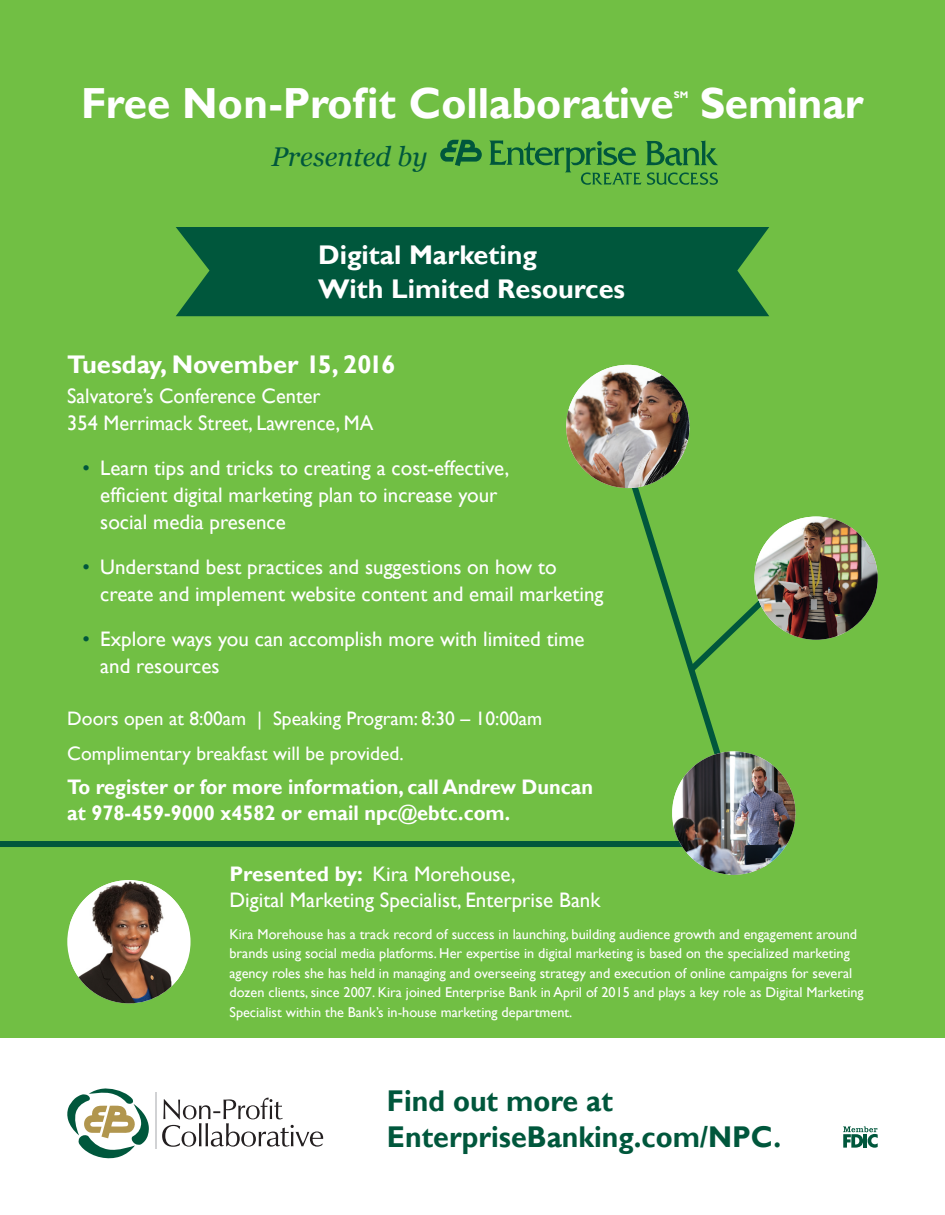
<style>
.page{position:relative;width:945px;height:1215px;background:#fff}
.page>*{position:absolute;margin:0;border:0;box-sizing:border-box;transform-origin:0 0}
.t1{font:700 43.5px "Gill Sans";color:#fff}
.t2{font:700 30px "Gill Sans";color:#00573c;scale:.95 1}
.t3{font:700 27px "Gill Sans";color:#fff}
.t4{font:italic 27px "Georgia";color:#00573c}
.t5{font:700 25.5px "Gill Sans";color:#fff}
.t6{font:21px "Gill Sans";color:#fff}
.t7{font:700 21px "Gill Sans";color:#fff;scale:.95 1}
.t8{font:19.5px "Gill Sans";color:#fff}
.t9{font:14.25px/19.5px "Gill Sans";color:#fff}
.t10{font:700 9.6px "Gill Sans";color:#fff}
.s1{color:#00573c}
.s2{font-weight:700}
</style>
<div class="page">
<div style="left:0;top:0;width:945px;height:1037px;background:#71bf44"></div>
<div style="left:176px;top:227px;width:593px;height:89px;background:#00573c"></div>
<svg style="left:626px;top:468px;width:160px;height:310px"></svg>
<div style="left:0;top:841px;width:699px;height:6px;background:#00573c"></div>
<svg style="left:67px;top:880px;width:124px;height:123px"></svg>
<img style="left:70px;top:880px;width:114px;height:123px">
<svg style="left:440px;top:140px;width:42px;height:26px"></svg>
<svg style="left:489px;top:140px;width:229px;height:45px"></svg>
<svg style="left:162px;top:1098px;width:161px;height:49px"></svg>
<hr style="left:156px;top:1093px;width:1px;height:56px;background:#d1d2d4">
<svg style="left:67px;top:1089px;width:82px;height:69px"></svg>
<svg style="left:843px;top:1126px;width:35px;height:22px"></svg>
<hr style="left:863px;top:1134px;width:4px;height:14px;background:#00573c">
<img style="left:566px;top:365px;width:123px;height:123px;border-radius:62px">
<img style="left:754px;top:517px;width:124px;height:123px;border-radius:62px">
<img style="left:672px;top:751px;width:123px;height:124px;border-radius:62px">
<p class="t1" style="left:81px;top:78px;width:594px">Free Non-Profit Collaborative</p>
<p class="t10" style="left:674px;top:89px;width:16px">SM</p>
<p class="t1" style="left:700px;top:78px;width:166px">Seminar</p>
<p class="t4" style="left:271px;top:139px;width:158px">Presented by</p>
<p class="t3" style="left:318px;top:238px;width:220px">Digital Marketing</p>
<p class="t3" style="left:318px;top:273px;width:309px">With Limited Resources</p>
<p class="t5" style="left:67px;top:349px;width:330px">Tuesday, November 15, 2016</p>
<p class="t6" style="left:67px;top:383px;width:255px">Salvatore’s Conference Center</p>
<p class="t6" style="left:67px;top:410px;width:308px">354 Merrimack Street, Lawrence, MA</p>
<p class="t6" style="left:82px;top:455px;width:428px"><span class="s1">•</span> Learn tips and tricks to creating a cost-effective,</p>
<p class="t6" style="left:100px;top:482px;width:399px">efficient digital marketing plan to increase your</p>
<p class="t6" style="left:100px;top:509px;width:187px">social media presence</p>
<p class="t6" style="left:82px;top:554px;width:476px"><span class="s1">•</span> Understand best practices and suggestions on how to</p>
<p class="t6" style="left:100px;top:581px;width:505px">create and implement website content and email marketing</p>
<p class="t6" style="left:82px;top:626px;width:504px"><span class="s1">•</span> Explore ways you can accomplish more with limited time</p>
<p class="t6" style="left:100px;top:653px;width:121px">and resources</p>
<p class="t8" style="left:67px;top:707px;width:476px">Doors open at 8:00am | Speaking Program: 8:30 – 10:00am</p>
<p class="t8" style="left:67px;top:742px;width:338px">Complimentary breakfast will be provided.</p>
<p class="t7" style="left:67px;top:774px;width:555px">To register or for more information, call Andrew Duncan</p>
<p class="t7" style="left:67px;top:800px;width:468px">at 978-459-9000 x4582 or email npc@ebtc.com.</p>
<p class="t6" style="left:230px;top:862px;width:288px"><span class="s2">Presented by:</span> Kira Morehouse,</p>
<p class="t6" style="left:230px;top:887px;width:373px">Digital Marketing Specialist, Enterprise Bank</p>
<p class="t9" style="left:230px;top:925px;width:636px">Kira Morehouse has a track record of success in launching, building audience growth and engagement around brands using social media platforms. Her expertise in digital marketing is based on the specialized marketing agency roles she has held in managing and overseeing strategy and execution of online campaigns for several dozen clients, since 2007. Kira joined Enterprise Bank in April of 2015 and plays a key role as Digital Marketing Specialist within the Bank’s in-house marketing department.</p>
<p class="t2" style="left:387px;top:1083px;width:239px">Find out more at</p>
<p class="t2" style="left:387px;top:1119px;width:417px">EnterpriseBanking.com/NPC.</p>
</div>
